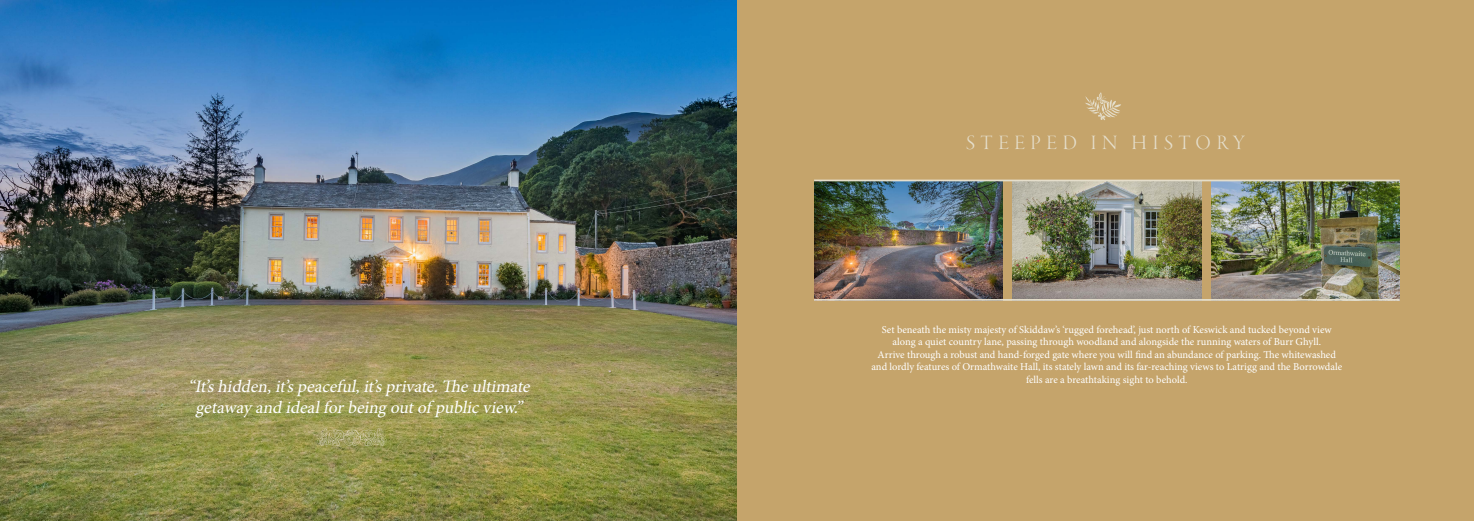
<style>
.page{position:relative;width:1474px;height:521px;background:#fff}
.page>*{position:absolute;margin:0;border:0;box-sizing:border-box;transform-origin:0 0}
.t1{font:21px "Garamond Premr Pro Lt Disp";letter-spacing:.265em;color:#e5decb}
.t2{font:italic 17.5px/21px "Minion Pro";color:#fff;text-align:center}
.t3{font:10.5px/12.6px "Minion Pro";letter-spacing:-.005em;color:#fff;text-align:center}
</style>
<div class="page">
<div style="left:32px;top:0;width:1441px;height:521px;background:#c5a46b"></div>
<img style="left:0;top:0;width:737px;height:521px">
<svg style="left:1085px;top:92px;width:36px;height:28px"></svg>
<img style="left:1210px;top:181px;width:189px;height:118px">
<img style="left:1012px;top:181px;width:189px;height:118px">
<img style="left:814px;top:181px;width:188px;height:118px">
<svg style="left:317px;top:428px;width:69px;height:18px"></svg>
<hr style="left:814px;top:180px;width:585px;height:1px;background:#e5decb">
<hr style="left:814px;top:299px;width:585px;height:2px;background:#e5decb">
<h2 class="t2" style="left:188px;top:376px;width:347px">“It’shidden,it’speaceful,it’sprivate.Theultimate getaway and idealforbeing outof publicview.”</h2>
<h1 class="t1" style="left:966px;top:131px;width:281px">STEEPED IN HISTORY</h1>
<p class="t3" style="left:871px;top:323px;width:472px">Set beneath the misty majesty of Skiddaw’s ‘rugged forehead’, just north of Keswick and tucked beyond view along a quiet country lane, passing through woodland and alongside the running waters of Burr Ghyll.<br>Arrive through a robust and hand-forged gate where you will find an abundance of parking. The whitewashed and lordly features of Ormathwaite Hall, its stately lawn and its far-reaching views to Latrigg and the Borrowdale fells are a breathtaking sight to behold.</p>
</div>
